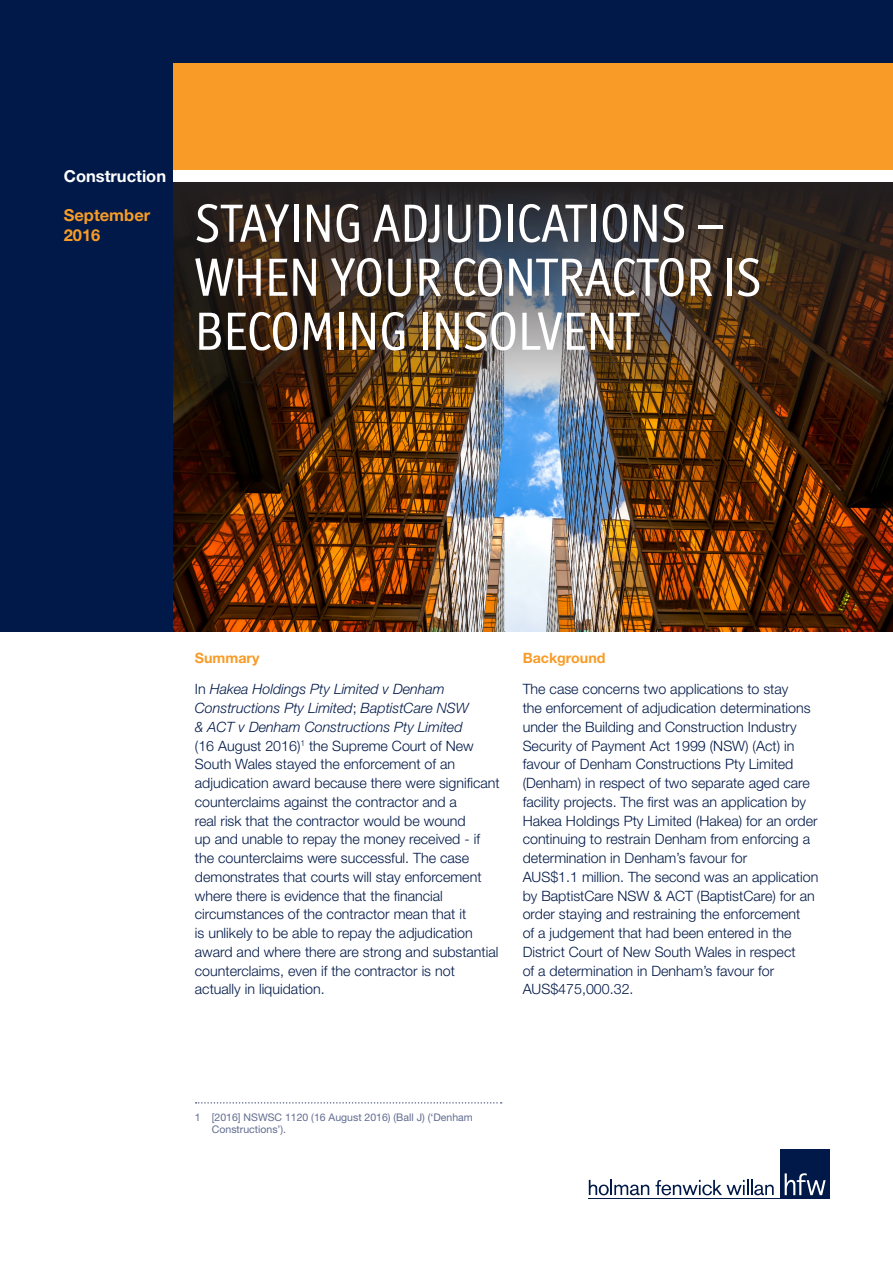
<style>
.page{position:relative;width:893px;height:1263px;background:#fff}
.page>*{position:absolute;margin:0;border:0;box-sizing:border-box;transform-origin:0 0}
.BRIEFING_-_Heading{font:54px/54px "Officina Display ITC Std";color:#fff}
.BRIEFING_-_Date{font:700 16.5px/19.8px "Helvetica Neue LT Std";color:#f89c27}
.BRIEFING_-_Practice{font:700 16.5px "Helvetica Neue LT Std";color:#fff}
.BRIEFING_-_Bodytext{font:300 14.25px/18.8px "Helvetica Neue LT Std";color:#001948}
.BRIEFING_-_Subhead_1{font:700 14.25px "Helvetica Neue LT Std";color:#f89c27}
.BRIEFING_-_Footnote{font:10.5px/12.6px "Helvetica Neue LT Std";color:#616c90}
.s1{font-style:italic}
</style>
<div class="page">
<div style="left:0;top:0;width:893px;height:631px;background:#001948"></div>
<img style="left:174px;top:417px;width:719px;height:214px">
<div style="left:174px;top:64px;width:719px;height:106px;background:#f89c27"></div>
<div style="left:174px;top:170px;width:719px;height:13px;background:#fff"></div>
<div style="left:780px;top:1149px;width:49px;height:50px;background:#001948"></div>
<svg style="left:589px;top:1180px;width:60px;height:15px"></svg>
<svg style="left:656px;top:1180px;width:118px;height:15px"></svg>
<svg style="left:785px;top:1173px;width:41px;height:22px"></svg>
<hr style="left:588px;top:1198px;width:241px;height:1px;background:#001948">
<svg style="left:196px;top:1102px;width:306px;height:1px"></svg>
<img style="left:174px;top:183px;width:719px;height:234px">
<p class="BRIEFING_-_Practice" style="left:64px;top:166px;width:104px">Construction</p>
<p class="BRIEFING_-_Date" style="left:64px;top:205px;width:88px">September<br>2016</p>
<p class="BRIEFING_-_Heading" style="left:195px;top:196px;width:568px">STAYING ADJUDICATIONS –<br>WHEN YOUR CONTRACTOR IS<br>BECOMING INSOLVENT</p>
<p class="BRIEFING_-_Subhead_1" style="left:195px;top:649px;width:66px">Summary</p>
<p class="BRIEFING_-_Bodytext" style="left:195px;top:680px;width:306px">In <span class="s1">Hakea Holdings Pty Limited v Denham Constructions Pty Limited</span>; <span class="s1">BaptistCare NSW<br>&amp; ACT v Denham Constructions Pty Limited<br></span>(16 August 2016)<sup>1</sup> the Supreme Court of New South Wales stayed the enforcement of an adjudication award because there were significant counterclaims against the contractor and a<br>real risk that the contractor would be wound<br>up and unable to repay the money received - if the counterclaims were successful. The case demonstrates that courts will stay enforcement where there is evidence that the financial circumstances of the contractor mean that it<br>is unlikely to be able to repay the adjudication award and where there are strong and substantial counterclaims, even if the contractor is not actually in liquidation.</p>
<p class="BRIEFING_-_Subhead_1" style="left:523px;top:649px;width:84px">Background</p>
<p class="BRIEFING_-_Bodytext" style="left:523px;top:680px;width:297px">The case concerns two applications to stay<br>the enforcement of adjudication determinations under the Building and Construction Industry Security of Payment Act 1999 (NSW) (Act) in favour of Denham Constructions Pty Limited (Denham) in respect of two separate aged care facility projects. The first was an application by Hakea Holdings Pty Limited (Hakea) for an order continuing to restrain Denham from enforcing a determination in Denham’s favour for<br>AUS$1.1 million. The second was an application by BaptistCare NSW &amp; ACT (BaptistCare) for an order staying and restraining the enforcement<br>of a judgement that had been entered in the District Court of New South Wales in respect<br>of a determination in Denham’s favour for AUS$475,000.32.</p>
<p class="BRIEFING_-_Footnote" style="left:212px;top:1110px;width:262px;text-indent:-17px">1 [2016] NSWSC 1120 (16 August 2016) (Ball J) (‘Denham<br>Constructions’).</p>
</div>
